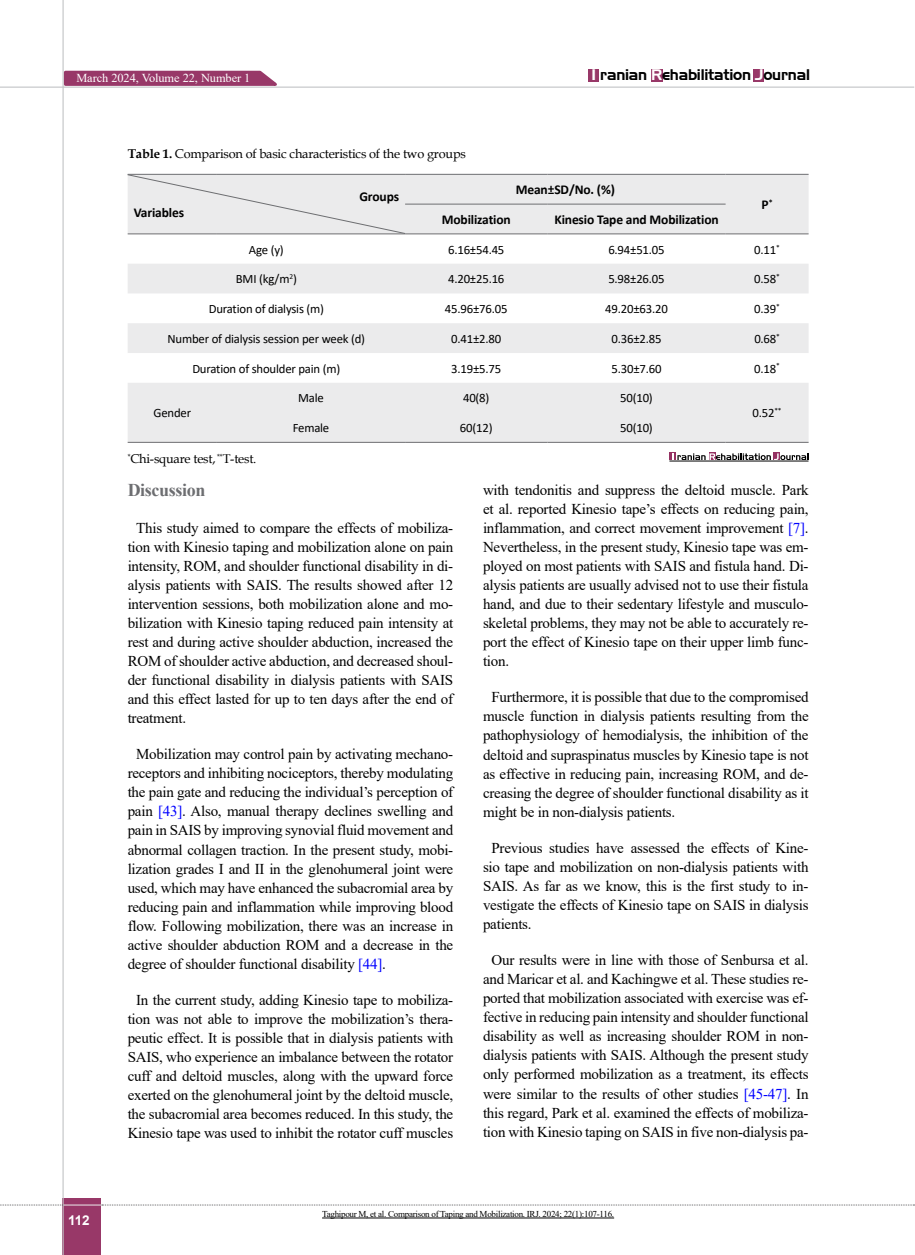
<style>
.page{position:relative;width:915px;height:1255px;background:#fff}
.page>*{position:absolute;margin:0;border:0;box-sizing:border-box;transform-origin:0 0}
.t1{font:700 18px "Times New Roman";letter-spacing:-.02em;color:#6d6e71}
.t2{font:15px/19px "Times New Roman";letter-spacing:-.015em;color:#000;text-align:justify}
.t3{font:15px "Aero Regular SWFTE";letter-spacing:-.015em;color:#000}
.t4{font:700 13.5px "Calibri";letter-spacing:-.01em;color:#000}
.t5{font:700 13.5px "Arial";color:#fff}
.t6{font:12.75px "Calibri";letter-spacing:-.015em;color:#000}
.t7{font:12.75px "Book Antiqua";letter-spacing:-.015em;color:#000}
.t8{font:12.15px "Times New Roman";letter-spacing:-.005em;color:#fff}
.t9{font:9px "Times New Roman";letter-spacing:-.03em;color:#000}
.t10{font:7.5px "Calibri";color:#000}
.s1{color:#fff}
.s2{font-weight:700}
.s3{font-size:12.75px}
.s4{color:#00f}
</style>
<div class="page">
<div style="left:63px;top:1198px;width:38px;height:56px;background:#983868"></div>
<hr style="left:62px;top:0;width:2px;height:1254px;background:#c2c4c6">
<hr style="left:63px;top:1204px;width:38px;height:1px;background:#ebebec">
<svg style="left:0;top:1204px;width:63px;height:1px"></svg>
<svg style="left:102px;top:1204px;width:812px;height:1px"></svg>
<div style="left:588px;top:69px;width:10px;height:13px;background:#983868"></div>
<div style="left:650px;top:69px;width:12px;height:13px;background:#983868"></div>
<div style="left:752px;top:69px;width:11px;height:13px;background:#983868"></div>
<svg style="left:62px;top:69px;width:222px;height:18px;background:#ac6187"></svg>
<hr style="left:0;top:87px;width:913px;height:1px;background:#c2c4c6">
<svg style="left:128px;top:175px;width:680px;height:267px;fill:#ebebec"></svg>
<hr style="left:725px;top:174px;width:83px;height:1px;background:#6d6e71">
<hr style="left:547px;top:174px;width:178px;height:1px;background:#6d6e71">
<hr style="left:405px;top:174px;width:142px;height:1px;background:#6d6e71">
<hr style="left:217px;top:174px;width:188px;height:1px;background:#6d6e71">
<hr style="left:128px;top:174px;width:89px;height:1px;background:#6d6e71">
<hr style="left:547px;top:204px;width:178px;height:1px;background:#6d6e71">
<hr style="left:405px;top:204px;width:142px;height:1px;background:#6d6e71">
<hr style="left:725px;top:233px;width:83px;height:1px;background:#6d6e71">
<hr style="left:547px;top:233px;width:178px;height:1px;background:#6d6e71">
<hr style="left:405px;top:233px;width:142px;height:1px;background:#6d6e71">
<hr style="left:217px;top:233px;width:188px;height:1px;background:#6d6e71">
<hr style="left:128px;top:233px;width:89px;height:1px;background:#6d6e71">
<hr style="left:725px;top:442px;width:83px;height:1px;background:#6d6e71">
<hr style="left:128px;top:442px;width:89px;height:1px;background:#6d6e71">
<hr style="left:547px;top:442px;width:178px;height:1px;background:#6d6e71">
<hr style="left:405px;top:442px;width:142px;height:1px;background:#6d6e71">
<hr style="left:217px;top:442px;width:188px;height:1px;background:#6d6e71">
<div style="left:128px;top:175px;width:277px;height:58px;background:#ebebec"></div>
<div style="left:669px;top:452px;width:6px;height:8px;background:#953263"></div>
<div style="left:709px;top:452px;width:6px;height:8px;background:#953263"></div>
<div style="left:772px;top:452px;width:7px;height:8px;background:#953263"></div>
<svg style="left:672px;top:453px;width:136px;height:7px"></svg>
<hr style="left:669px;top:461px;width:139px;height:1px;background:#000">
<hr style="left:322px;top:1217px;width:292px;height:1px;background:#000">
<p class="t8" style="left:76px;top:69px;width:175px">March 2024, Volume 22, Number 1</p>
<p class="t3" style="left:591px;top:66px;width:220px"><span class="s1">I</span> ranian <span class="s1">R</span>ehabilitation <span class="s1">J</span>ournal</p>
<p class="t7" style="left:128px;top:145px;width:339px"><span class="s2">Table 1.</span> Comparison of basic characteristics of the two groups</p>
<p class="t4" style="left:359px;top:187px;width:41px">Groups</p>
<p class="t4" style="left:515px;top:180px;width:101px">Mean±SD/No. (%)</p>
<p class="t4" style="left:134px;top:203px;width:52px">Variables</p>
<p class="t4" style="left:441px;top:210px;width:71px">Mobilization</p>
<p class="t4" style="left:554px;top:210px;width:166px">Kinesio Tape and Mobilization</p>
<p class="t6" style="left:249px;top:241px;width:36px">Age (y)</p>
<p class="t6" style="left:448px;top:241px;width:58px">6.16±54.45</p>
<p class="t6" style="left:608px;top:241px;width:58px">6.94±51.05</p>
<p class="t6" style="left:236px;top:270px;width:55px">BMI (kg/m</p>
<p class="t6" style="left:448px;top:270px;width:58px">4.20±25.16</p>
<p class="t6" style="left:608px;top:270px;width:58px">5.98±26.05</p>
<p class="t10" style="left:289px;top:271px;width:9px">2<span class="s3">)</span></p>
<p class="t6" style="left:209px;top:300px;width:117px">Duration of dialysis (m)</p>
<p class="t6" style="left:445px;top:300px;width:64px">45.96±76.05</p>
<p class="t6" style="left:605px;top:300px;width:64px">49.20±63.20</p>
<p class="t6" style="left:167px;top:330px;width:199px">Number of dialysis session per week (d)</p>
<p class="t6" style="left:451px;top:330px;width:52px">0.41±2.80</p>
<p class="t6" style="left:611px;top:330px;width:52px">0.36±2.85</p>
<p class="t6" style="left:192px;top:359px;width:149px">Duration of shoulder pain (m)</p>
<p class="t6" style="left:451px;top:359px;width:52px">3.19±5.75</p>
<p class="t6" style="left:611px;top:359px;width:52px">5.30±7.60</p>
<p class="t6" style="left:153px;top:404px;width:39px">Gender</p>
<p class="t7" style="left:128px;top:450px;width:130px"><sup>*</sup>Chi-square test, <sup>**</sup>T-test.</p>
<p class="t6" style="left:298px;top:389px;width:27px">Male</p>
<p class="t6" style="left:463px;top:389px;width:28px">40(8)</p>
<p class="t6" style="left:620px;top:389px;width:34px">50(10)</p>
<p class="t6" style="left:292px;top:419px;width:38px">Female</p>
<p class="t6" style="left:460px;top:419px;width:34px">60(12)</p>
<p class="t6" style="left:620px;top:419px;width:34px">50(10)</p>
<p class="t4" style="left:761px;top:195px;width:12px">P<sup>*</sup></p>
<p class="t6" style="left:754px;top:241px;width:27px">0.11<sup>*</sup></p>
<p class="t6" style="left:754px;top:270px;width:27px">0.58<sup>*</sup></p>
<p class="t6" style="left:754px;top:300px;width:27px">0.39<sup>*</sup></p>
<p class="t6" style="left:754px;top:330px;width:27px">0.68<sup>*</sup></p>
<p class="t6" style="left:754px;top:359px;width:27px">0.18<sup>*</sup></p>
<p class="t6" style="left:752px;top:404px;width:31px">0.52<sup>**</sup></p>
<p class="t5" style="left:68px;top:1210px;width:23px">112</p>
<p class="t1" style="left:128px;top:477px;width:79px">Discussion</p>
<p class="t2" style="left:128px;top:517px;width:327px;text-indent:9px">This study aimed to compare the effects of mobiliza&shy;tion with Kinesio taping and mobilization alone on pain intensity, ROM, and shoulder functional disability in di&shy;alysis patients with SAIS. The results showed after 12 intervention sessions, both mobilization alone and mo&shy;bilization with Kinesio taping reduced pain intensity at rest and during active shoulder abduction, increased the ROM of shoulder active abduction, and decreased shoul&shy;der functional disability in dialysis patients with SAIS and this effect lasted for up to ten days after the end of treatment.</p>
<p class="t2" style="left:128px;top:744px;width:327px;text-indent:9px">Mobilization may control pain by activating mechano&shy;receptors and inhibiting nociceptors, thereby modulating the pain gate and reducing the individual’s perception of pain <span class="s4">[43]</span>. Also, manual therapy declines swelling and pain in SAIS by improving synovial fluid movement and abnormal collagen traction. In the present study, mobi&shy;lization grades I and II in the glenohumeral joint were used, which may have enhanced the subacromial area by reducing pain and inflammation while improving blood flow. Following mobilization, there was an increase in active shoulder abduction ROM and a decrease in the degree of shoulder functional disability <span class="s4">[44]</span>.</p>
<p class="t2" style="left:128px;top:989px;width:327px;text-align:center">In the current study, adding Kinesio tape to mobiliza&shy;tion was not able to improve the mobilization’s thera&shy;peutic effect. It is possible that in dialysis patients with SAIS, who experience an imbalance between the rotator cuff and deltoid muscles, along with the upward force exerted on the glenohumeral joint by the deltoid muscle, the subacromial area becomes reduced. In this study, the Kinesio tape was used to inhibit the rotator cuff muscles</p>
<p class="t2" style="left:483px;top:479px;width:327px">with tendonitis and suppress the deltoid muscle. Park et al. reported Kinesio tape’s effects on reducing pain, inflammation, and correct movement improvement <span class="s4">[7]</span>.<br>Nevertheless, in the present study, Kinesio tape was em&shy;ployed on most patients with SAIS and fistula hand. Di&shy;alysis patients are usually advised not to use their fistula hand, and due to their sedentary lifestyle and musculo&shy;skeletal problems, they may not be able to accurately re&shy;port the effect of Kinesio tape on their upper limb func&shy;tion.</p>
<p class="t2" style="left:483px;top:687px;width:327px;text-indent:9px">Furthermore, it is possible that due to the compromised muscle function in dialysis patients resulting from the pathophysiology of hemodialysis, the inhibition of the deltoid and supraspinatus muscles by Kinesio tape is not as effective in reducing pain, increasing ROM, and de&shy;creasing the degree of shoulder functional disability as it might be in non-dialysis patients.</p>
<p class="t2" style="left:483px;top:837px;width:327px;text-indent:9px">Previous studies have assessed the effects of Kine&shy;sio tape and mobilization on non-dialysis patients with SAIS. As far as we know, this is the first study to in&shy;vestigate the effects of Kinesio tape on SAIS in dialysis patients.</p>
<p class="t2" style="left:483px;top:950px;width:327px;text-align:center">Our results were in line with those of Senbursa et al. and Maricar et al. and Kachingwe et al. These studies re&shy;ported that mobilization associated with exercise was ef&shy;fective in reducing pain intensity and shoulder functional disability as well as increasing shoulder ROM in non&shy;dialysis patients with SAIS. Although the present study only performed mobilization as a treatment, its effects were similar to the results of other studies <span class="s4">[45-47]</span>. In this regard, Park et al. examined the effects of mobiliza&shy;tion with Kinesio taping on SAIS in five non-dialysis pa-</p>
<p class="t9" style="left:322px;top:1207px;width:293px">Taghipour M, et al. Comparison of Taping and Mobilization. IRJ. 2024; 22(1):107-116.</p>
</div>
